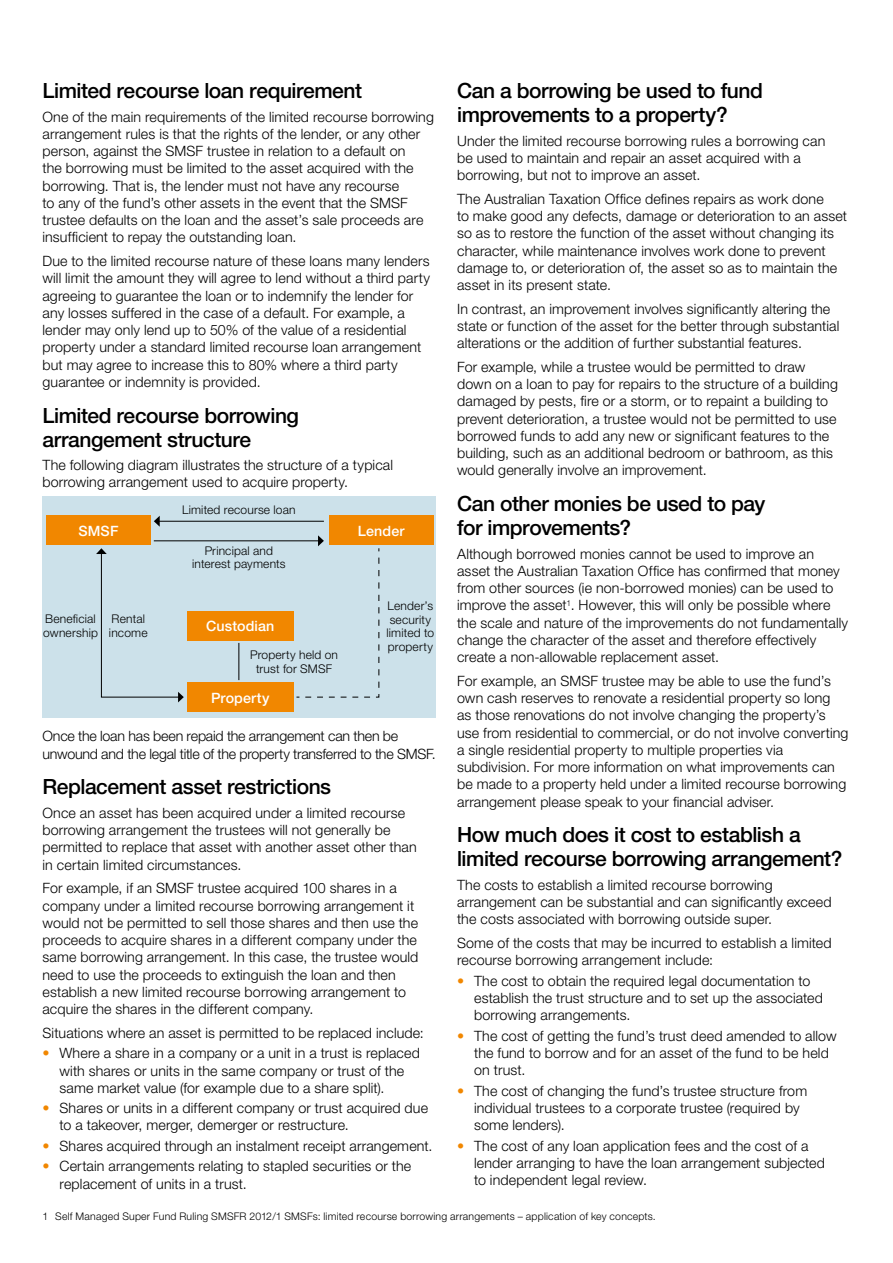
<style>
.page{position:relative;width:893px;height:1263px;background:#fff}
.page>*{position:absolute;margin:0;border:0;box-sizing:border-box;transform-origin:0 0}
.t1{font:500 21px/24px "Helvetica Neue LT";letter-spacing:-.02em;color:#000}
.t2{font:300 14.25px/17.2px "Helvetica Neue LT";letter-spacing:.01em;color:#000}
.t3{font:300 14.25px/17.2px "Helvetica Neue LT";letter-spacing:-.015em;color:#000}
.t4{font:500 14.25px "Helvetica Neue LT";letter-spacing:.01em;color:#fff}
.t5{font:300 12px/13.5px "Helvetica Neue LT";letter-spacing:.015em;color:#000}
.t6{font:300 10.5px "Helvetica Neue LT";letter-spacing:.02em;color:#000}
.s1{color:#f18700}
</style>
<div class="page">
<div style="left:43px;top:497px;width:393px;height:221px;background:#cce1ea"></div>
<div style="left:46px;top:515px;width:105px;height:30px;background:#f18700"></div>
<div style="left:329px;top:515px;width:104px;height:30px;background:#f18700"></div>
<div style="left:187px;top:611px;width:106px;height:30px;background:#f18700"></div>
<div style="left:187px;top:682px;width:106px;height:30px;background:#f18700"></div>
<hr style="left:154px;top:540px;width:165px;height:1px;background:#000">
<hr style="left:159px;top:521px;width:165px;height:1px;background:#000">
<svg style="left:154px;top:516px;width:6px;height:11px"></svg>
<svg style="left:96px;top:548px;width:88px;height:154px"></svg>
<svg style="left:296px;top:535px;width:84px;height:163px"></svg>
<hr style="left:239px;top:643px;width:1px;height:37px;background:#000">
<h1 class="t1" style="left:457px;top:78px;width:307px">Can a borrowing be used to fund improvements to a property?</h1>
<p class="t2" style="left:457px;top:132px;width:370px">Under the limited recourse borrowing rules a borrowing can be used to maintain and repair an asset acquired with a borrowing, but not to improve an asset.</p>
<p class="t2" style="left:457px;top:190px;width:391px">The Australian Taxation Office defines repairs as work done<br>to make good any defects, damage or deterioration to an asset so as to restore the function of the asset without changing its character, while maintenance involves work done to prevent damage to, or deterioration of, the asset so as to maintain the asset in its present state.</p>
<p class="t2" style="left:457px;top:300px;width:384px">In contrast, an improvement involves significantly altering the state or function of the asset for the better through substantial alterations or the addition of further substantial features.</p>
<p class="t2" style="left:457px;top:358px;width:382px">For example, while a trustee would be permitted to draw down on a loan to pay for repairs to the structure of a building damaged by pests, fire or a storm, or to repaint a building to prevent deterioration, a trustee would not be permitted to use borrowed funds to add any new or significant features to the building, such as an additional bedroom or bathroom, as this would generally involve an improvement.</p>
<h1 class="t1" style="left:457px;top:491px;width:310px">Can other monies be used to pay for improvements?</h1>
<p class="t2" style="left:457px;top:545px;width:392px">Although borrowed monies cannot be used to improve an asset the Australian Taxation Office has confirmed that money from other sources (ie non-borrowed monies) can be used to improve the asset<sup>1</sup>. However, this will only be possible where the scale and nature of the improvements do not fundamentally change the character of the asset and therefore effectively create a non-allowable replacement asset.</p>
<p class="t2" style="left:457px;top:672px;width:393px">For example, an SMSF trustee may be able to use the fund’s own cash reserves to renovate a residential property so long<br>as those renovations do not involve changing the property’s use from residential to commercial, or do not involve converting a single residential property to multiple properties via subdivision. For more information on what improvements can be made to a property held under a limited recourse borrowing arrangement please speak to your financial adviser.</p>
<h1 class="t1" style="left:457px;top:822px;width:387px">How much does it cost to establish a limited recourse borrowing arrangement?</h1>
<p class="t2" style="left:457px;top:876px;width:376px">The costs to establish a limited recourse borrowing arrangement can be substantial and can significantly exceed the costs associated with borrowing outside super.</p>
<p class="t2" style="left:457px;top:934px;width:376px">Some of the costs that may be incurred to establish a limited recourse borrowing arrangement include:</p>
<p class="t2" style="left:474px;top:972px;width:350px;text-indent:-17px"><span class="s1">•</span> The cost to obtain the required legal documentation to establish the trust structure and to set up the associated borrowing arrangements.</p>
<p class="t2" style="left:474px;top:1027px;width:364px;text-indent:-17px"><span class="s1">•</span> The cost of getting the fund’s trust deed amended to allow the fund to borrow and for an asset of the fund to be held on trust.</p>
<p class="t2" style="left:474px;top:1082px;width:335px;text-indent:-17px"><span class="s1">•</span> The cost of changing the fund’s trustee structure from individual trustees to a corporate trustee (required by some lenders).</p>
<p class="t2" style="left:474px;top:1136px;width:352px;text-indent:-17px"><span class="s1">•</span> The cost of any loan application fees and the cost of a lender arranging to have the loan arrangement subjected to independent legal review.</p>
<p class="t6" style="left:43px;top:1210px;width:615px">1 Self Managed Super Fund Ruling SMSFR 2012/1 SMSFs: limited recourse borrowing arrangements – application of key concepts.</p>
<h1 class="t1" style="left:43px;top:78px;width:321px">Limited recourse loan requirement</h1>
<p class="t2" style="left:43px;top:108px;width:393px">One of the main requirements of the limited recourse borrowing arrangement rules is that the rights of the lender, or any other person, against the SMSF trustee in relation to a default on<br>the borrowing must be limited to the asset acquired with the borrowing. That is, the lender must not have any recourse<br>to any of the fund’s other assets in the event that the SMSF trustee defaults on the loan and the asset’s sale proceeds are insufficient to repay the outstanding loan.</p>
<p class="t2" style="left:43px;top:252px;width:389px">Due to the limited recourse nature of these loans many lenders will limit the amount they will agree to lend without a third party agreeing to guarantee the loan or to indemnify the lender for any losses suffered in the case of a default. For example, a lender may only lend up to 50% of the value of a residential property under a standard limited recourse loan arrangement but may agree to increase this to 80% where a third party guarantee or indemnity is provided.</p>
<h1 class="t1" style="left:43px;top:403px;width:258px">Limited recourse borrowing arrangement structure</h1>
<p class="t2" style="left:43px;top:456px;width:352px">The following diagram illustrates the structure of a typical borrowing arrangement used to acquire property.</p>
<p class="t4" style="left:78px;top:522px;width:42px">SMSF</p>
<p class="t4" style="left:358px;top:522px;width:48px">Lender</p>
<p class="t5" style="left:182px;top:503px;width:115px">Limited recourse loan</p>
<p class="t5" style="left:192px;top:543px;width:95px;text-align:center">Principal and interest payments</p>
<p class="t5" style="left:387px;top:599px;width:49px">Lender’s security limited to property</p>
<p class="t5" style="left:43px;top:612px;width:56px">Beneficial ownership</p>
<p class="t5" style="left:109px;top:612px;width:40px">Rental income</p>
<p class="t4" style="left:206px;top:618px;width:70px">Custodian</p>
<p class="t5" style="left:250px;top:648px;width:89px;text-align:center">Property held on trust for SMSF</p>
<p class="t4" style="left:211px;top:689px;width:60px">Property</p>
<p class="t3" style="left:43px;top:727px;width:395px">Once the loan has been repaid the arrangement can then be unwound and the legal title of the property transferred to the SMSF.</p>
<h1 class="t1" style="left:43px;top:775px;width:290px">Replacement asset restrictions</h1>
<p class="t2" style="left:43px;top:804px;width:376px">Once an asset has been acquired under a limited recourse borrowing arrangement the trustees will not generally be permitted to replace that asset with another asset other than in certain limited circumstances.</p>
<p class="t2" style="left:43px;top:879px;width:377px">For example, if an SMSF trustee acquired 100 shares in a company under a limited recourse borrowing arrangement it would not be permitted to sell those shares and then use the proceeds to acquire shares in a different company under the same borrowing arrangement. In this case, the trustee would need to use the proceeds to extinguish the loan and then establish a new limited recourse borrowing arrangement to acquire the shares in the different company.</p>
<p class="t2" style="left:43px;top:1024px;width:383px">Situations where an asset is permitted to be replaced include:</p>
<p class="t2" style="left:60px;top:1044px;width:362px;text-indent:-17px"><span class="s1">•</span> Where a share in a company or a unit in a trust is replaced with shares or units in the same company or trust of the same market value (for example due to a share split).</p>
<p class="t2" style="left:60px;top:1099px;width:370px;text-indent:-17px"><span class="s1">•</span> Shares or units in a different company or trust acquired due to a takeover, merger, demerger or restructure.</p>
<p class="t2" style="left:43px;top:1137px;width:391px"><span class="s1">•</span> Shares acquired through an instalment receipt arrangement.</p>
<p class="t2" style="left:60px;top:1157px;width:353px;text-indent:-17px"><span class="s1">•</span> Certain arrangements relating to stapled securities or the replacement of units in a trust.</p>
</div>
